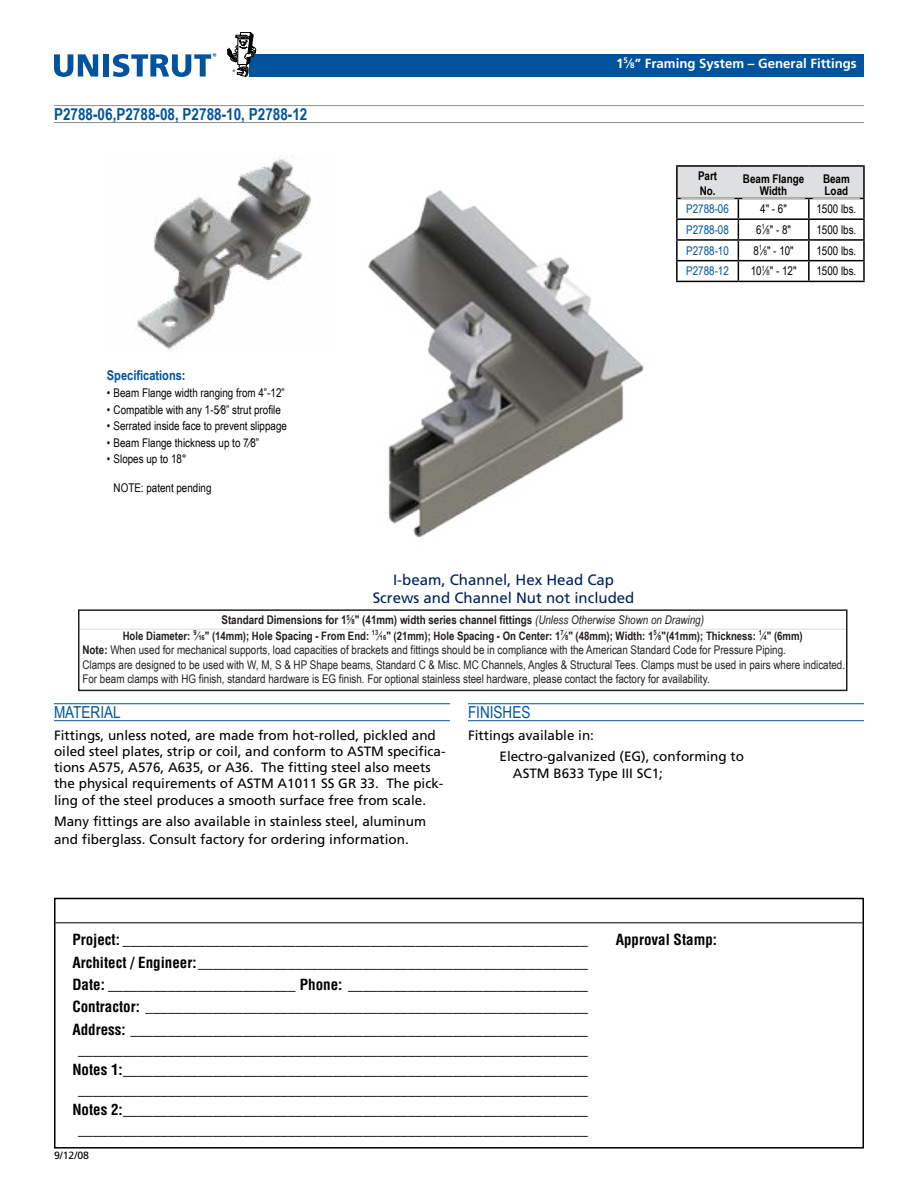
<style>
.page{position:relative;width:918px;height:1188px;background:#fff}
.page>*{position:absolute;margin:0;border:0;box-sizing:border-box;transform-origin:0 0}
.t1{font:700 16.5px "Arial Narrow";color:#00539c}
.t2{font:16.5px "Arial Narrow";color:#00539c}
.t3{font:700 condensed 15px/20.2px "Helvetica";color:#000;text-align:justify}
.t4{font:15px/18px "Frutiger";color:#00205c;text-align:center}
.t5{font:13.5px/16.2px "Frutiger";color:#000}
.t6{font:700 13.5px "Arial Narrow";color:#00539c}
.t7{font:700 13.2px "Frutiger";color:#fff}
.t8{font:12px/14.4px "Arial Narrow";color:#231f20}
.t9{font:12px "Arial Narrow";color:#000}
.t10{font:700 12px "Arial Narrow";color:#231f20}
.t11{font:12px "Arial Narrow";color:#00539c}
.t12{font:700 12px/12px "Arial Narrow";color:#000}
.t13{font:700 11.7px "Arial Narrow";color:#231f20}
.t14{font:10.5px "Frutiger";color:#000}
.t15{font:3.15px "Helvetica";color:#000}
.s1{font-size:7.95px}
.s2{font-size:7.2px}
.s3{font-weight:400}
.s4{font-weight:400;font-style:italic}
.s5{font-size:7.05px}
.s6{font-weight:700}
</style>
<div class="page">
<hr style="left:56px;top:923px;width:806px;height:1px;background:#000">
<div style="left:54px;top:898px;width:810px;height:251px;border:2px solid #000"></div>
<svg style="left:54px;top:54px;width:44px;height:23px"></svg>
<div style="left:103px;top:54px;width:6px;height:23px;background:#00539c"></div>
<svg style="left:113px;top:53px;width:103px;height:24px"></svg>
<div style="left:249px;top:54px;width:615px;height:22px;background:#00539c"></div>
<svg style="left:227px;top:32px;width:31px;height:45px"></svg>
<hr style="left:54px;top:703px;width:396px;height:1px;background:#00539c">
<hr style="left:54px;top:720px;width:396px;height:1px;background:#00539c">
<hr style="left:468px;top:703px;width:396px;height:1px;background:#00539c">
<hr style="left:468px;top:720px;width:396px;height:1px;background:#00539c">
<hr style="left:54px;top:105px;width:810px;height:1px;background:#8b8e90">
<hr style="left:54px;top:122px;width:810px;height:1px;background:#8b8e90">
<svg style="left:676px;top:167px;width:189px;height:114px"></svg>
<hr style="left:809px;top:260px;width:56px;height:1px;background:#000">
<hr style="left:808px;top:261px;width:2px;height:20px;background:#000">
<hr style="left:863px;top:261px;width:2px;height:20px;background:#000">
<hr style="left:676px;top:281px;width:62px;height:1px;background:#000">
<hr style="left:738px;top:281px;width:71px;height:1px;background:#000">
<hr style="left:809px;top:281px;width:56px;height:1px;background:#000">
<hr style="left:676px;top:165px;width:62px;height:2px;background:#000">
<hr style="left:676px;top:167px;width:2px;height:31px;background:#000">
<hr style="left:738px;top:165px;width:71px;height:2px;background:#000">
<hr style="left:809px;top:165px;width:56px;height:2px;background:#000">
<hr style="left:863px;top:167px;width:2px;height:31px;background:#000">
<hr style="left:681px;top:184px;width:53px;height:1px;background:#dedfe0">
<hr style="left:681px;top:198px;width:53px;height:1px;background:#dedfe0">
<hr style="left:742px;top:198px;width:63px;height:1px;background:#dedfe0">
<hr style="left:813px;top:198px;width:47px;height:1px;background:#dedfe0">
<img style="left:137px;top:156px;width:174px;height:195px">
<img style="left:368px;top:190px;width:276px;height:348px">
<hr style="left:80px;top:629px;width:766px;height:1px;background:#dddee0">
<div style="left:78px;top:609px;width:770px;height:82px;border:2px solid #231f20"></div>
<p class="t15" style="left:233px;top:69px;width:4px">®</p>
<p class="t1" style="left:54px;top:102px;width:255px">P2788-06,P2788-08, P2788-10, P2788-12</p>
<p class="t6" style="left:107px;top:365px;width:80px">Specifications:</p>
<p class="t9" style="left:107px;top:384px;width:179px">• Beam Flange width ranging from 4”-12”</p>
<p class="t9" style="left:107px;top:401px;width:176px">• Compatible with any 1-5⁄8” strut profile</p>
<p class="t9" style="left:107px;top:417px;width:182px">• Serrated inside face to prevent slippage</p>
<p class="t9" style="left:107px;top:434px;width:154px">• Beam Flange thickness up to 7⁄8”</p>
<p class="t9" style="left:107px;top:450px;width:81px">• Slopes up to 18°</p>
<p class="t9" style="left:114px;top:479px;width:99px">NOTE: patent pending</p>
<p class="t7" style="left:616px;top:56px;width:242px">1<sup>5</sup>⁄<span class="s1">8</span>” Framing System – General Fittings</p>
<p class="t12" style="left:698px;top:169px;width:21px;line-height:14.1px">Part<br>No.</p>
<p class="t12" style="left:743px;top:172px;width:63px;text-align:center">Beam Flange<br>Width</p>
<p class="t12" style="left:823px;top:172px;width:28px">Beam<br>Load</p>
<p class="t11" style="left:686px;top:200px;width:44px">P2788-06</p>
<p class="t9" style="left:760px;top:200px;width:28px">4″ - 6″</p>
<p class="t9" style="left:816px;top:200px;width:41px">1500 lbs.</p>
<p class="t11" style="left:686px;top:221px;width:44px">P2788-08</p>
<p class="t9" style="left:756px;top:221px;width:36px">6<sup>1</sup>⁄<span class="s2">8</span>″ - 8″</p>
<p class="t9" style="left:816px;top:221px;width:41px">1500 lbs.</p>
<p class="t11" style="left:686px;top:242px;width:44px">P2788-10</p>
<p class="t9" style="left:753px;top:242px;width:42px">8<sup>1</sup>⁄<span class="s2">8</span>″ - 10″</p>
<p class="t9" style="left:816px;top:242px;width:41px">1500 lbs.</p>
<p class="t11" style="left:686px;top:262px;width:44px">P2788-12</p>
<p class="t9" style="left:751px;top:262px;width:47px">10<sup>1</sup>⁄<span class="s2">8</span>″ - 12″</p>
<p class="t9" style="left:816px;top:262px;width:41px">1500 lbs.</p>
<p class="t4" style="left:373px;top:571px;width:263px">I-beam, Channel, Hex Head Cap<br>Screws and Channel Nut not included</p>
<p class="t10" style="left:221px;top:613px;width:484px">standard Dimensions for 1<sup>5</sup><span class="s3">⁄</span><span class="s2">8</span>" (41mm) width series channel fittings <span class="s4">(Unless Otherwise Shown on Drawing)</span></p>
<p class="t13" style="left:123px;top:629px;width:682px">hole Diameter: <sup>9</sup><span class="s3">⁄</span><span class="s5">16</span>" (14mm); hole spacing - From end: <sup>13</sup><span class="s3">⁄</span><span class="s5">16</span>" (21mm); hole spacing - On Center: 1<sup>7</sup><span class="s3">⁄</span><span class="s5">8</span>" (48mm); Width: 1<sup>5</sup><span class="s3">⁄</span><span class="s5">8</span>"(41mm); thickness: <sup>1</sup><span class="s3">⁄</span><span class="s5">4</span>" (6mm)</p>
<p class="t8" style="left:82px;top:643px;width:764px"><span class="s6">note:</span> When used for mechanical supports, load capacities of brackets and fittings should be in compliance with the American Standard Code for Pressure Piping.<br>Clamps are designed to be used with W, M, S &amp; HP Shape beams, Standard C &amp; Misc. MC Channels, Angles &amp; Structural Tees. Clamps must be used in pairs where indicated.<br>For beam clamps with HG finish, standard hardware is EG finish. For optional stainless steel hardware, please contact the factory for availability.</p>
<p class="t2" style="left:54px;top:700px;width:68px">MATERIAL</p>
<p class="t5" style="left:54px;top:727px;width:393px">Fittings, unless noted, are made from hot-rolled, pickled and oiled steel plates, strip or coil, and conform to ASTM specifica&shy;tions A575, A576, A635, or A36. The fitting steel also meets the physical requirements of ASTM A1011 SS GR 33. The pick&shy;ling of the steel produces a smooth surface free from scale.</p>
<p class="t5" style="left:54px;top:812px;width:374px;line-height:18px">Many fittings are also available in stainless steel, aluminum and fiberglass. Consult factory for ordering information.</p>
<p class="t2" style="left:468px;top:700px;width:64px">FINISHES</p>
<p class="t5" style="left:499px;top:724px;width:246px;line-height:21.6px;text-indent:-31px">Fittings available in:<br>Electro-galvanized (EG), conforming to</p>
<p class="t5" style="left:513px;top:765px;width:152px">ASTM B633 Type III SC1;</p>
<p class="t3" style="left:72px;top:929px;width:517px">Project: ______________________________________________________________</p>
<p class="t3" style="left:616px;top:929px;width:103px">Approval Stamp:</p>
<p class="t3" style="left:72px;top:951px;width:517px;line-height:22.4px">Architect / Engineer:____________________________________________________ Date: _________________________ Phone: ________________________________ Contractor: ___________________________________________________________ Address: _____________________________________________________________</p>
<p class="t3" style="left:72px;top:1039px;width:517px;text-align:center">____________________________________________________________________ Notes 1:______________________________________________________________ ____________________________________________________________________ Notes 2:______________________________________________________________ ____________________________________________________________________</p>
<p class="t14" style="left:54px;top:1149px;width:37px">9/12/08</p>
</div>
